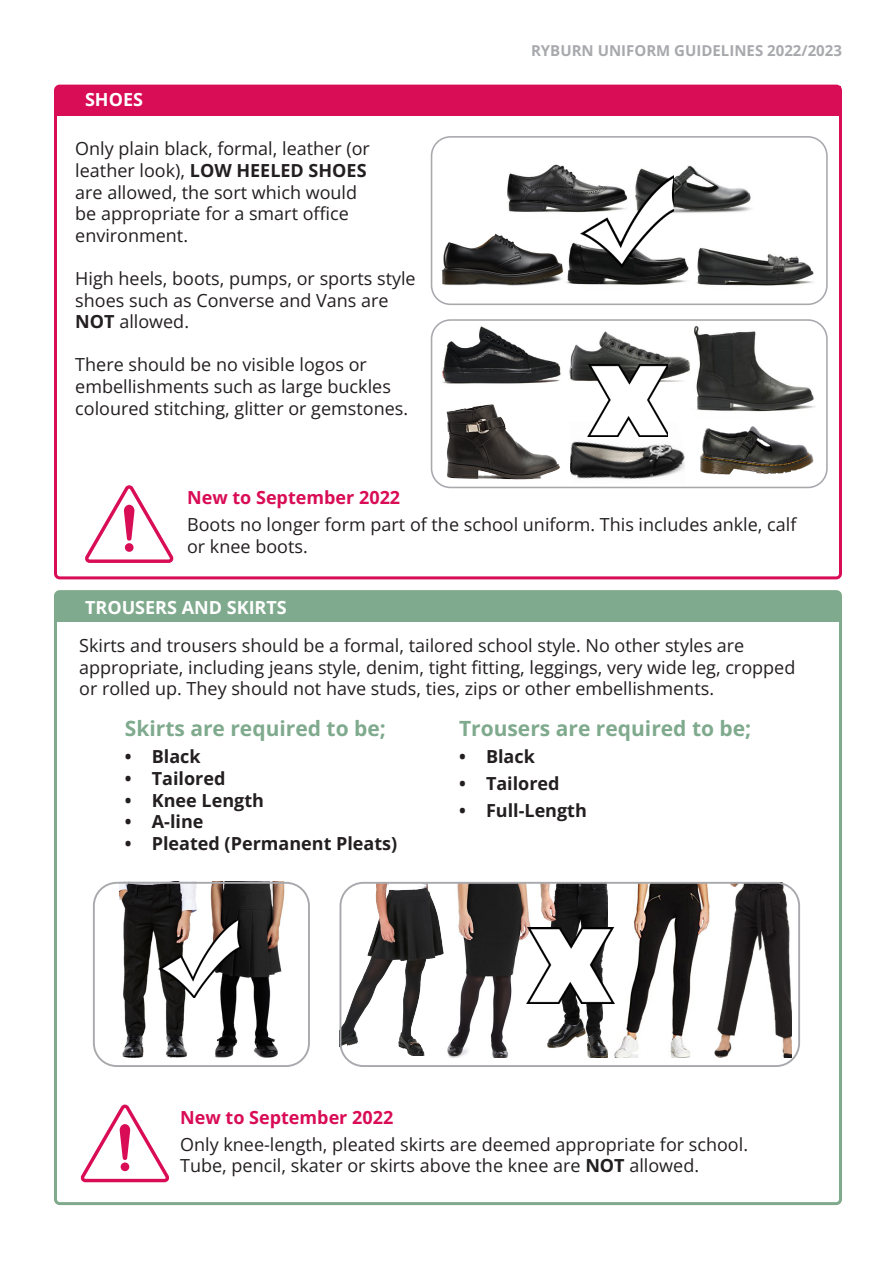
<style>
.page{position:relative;width:893px;height:1263px;background:#fff}
.page>*{position:absolute;margin:0;border:0;box-sizing:border-box;transform-origin:0 0}
.t1{font:700 21px "Open Sans";color:#7faa8d}
.t2{font:18px/21.6px "Open Sans";color:#231f20}
.t3{font:700 18px "Open Sans";color:#231f20}
.t4{font:700 18px "Open Sans";color:#d90c56}
.t5{font:700 18px "Open Sans";color:#fff}
.t6{font:700 15px "Open Sans";color:#a8a9ad}
.s1{font-weight:700}
</style>
<div class="page">
<img style="left:694px;top:326px;width:121px;height:86px">
<img style="left:440px;top:322px;width:250px;height:62px">
<img style="left:570px;top:430px;width:115px;height:49px">
<img style="left:446px;top:404px;width:114px;height:75px">
<img style="left:587px;top:364px;width:80px;height:72px">
<div style="left:431px;top:319px;width:397px;height:169px;border:2px solid #a8a9ad;border-radius:19px"></div>
<img style="left:507px;top:164px;width:244px;height:49px">
<img style="left:442px;top:233px;width:247px;height:53px">
<img style="left:697px;top:248px;width:117px;height:38px">
<img style="left:581px;top:174px;width:93px;height:94px">
<div style="left:431px;top:136px;width:397px;height:169px;border:2px solid #a8a9ad;border-radius:19px"></div>
<img style="left:120px;top:885px;width:77px;height:172px">
<img style="left:210px;top:882px;width:90px;height:175px">
<div style="left:93px;top:882px;width:217px;height:185px;border:2px solid #a8a9ad;border-radius:23px"></div>
<img style="left:158px;top:920px;width:84px;height:77px">
<img style="left:449px;top:885px;width:83px;height:172px">
<img style="left:532px;top:885px;width:77px;height:172px">
<div style="left:56px;top:86px;width:784px;height:30px;background:#d90c56"></div>
<div style="left:54px;top:85px;width:788px;height:494px;border:3px solid #d90c56;border-radius:4px"></div>
<div style="left:56px;top:592px;width:784px;height:29px;background:#7faa8d"></div>
<div style="left:54px;top:590px;width:788px;height:615px;border:3px solid #7faa8d;border-radius:4px"></div>
<svg style="left:81px;top:1104px;width:88px;height:78px"></svg>
<svg style="left:85px;top:485px;width:89px;height:78px"></svg>
<img style="left:609px;top:885px;width:101px;height:172px">
<img style="left:714px;top:882px;width:78px;height:175px">
<img style="left:527px;top:927px;width:88px;height:76px">
<img style="left:342px;top:882px;width:108px;height:174px">
<div style="left:339px;top:882px;width:461px;height:185px;border:2px solid #a8a9ad;border-radius:23px"></div>
<img style="left:686px;top:426px;width:133px;height:63px">
<p class="t5" style="left:85px;top:88px;width:60px">SHOES</p>
<p class="t2" style="left:75px;top:138px;width:296px">Only plain black, formal, leather (or leather look), <span class="s1">LOW HEELED SHOES </span>are allowed, the sort which would be appropriate for a smart office environment.</p>
<p class="t2" style="left:75px;top:267px;width:342px">High heels, boots, pumps, or sports style shoes such as Converse and Vans are<br><span class="s1">NOT</span> allowed.</p>
<p class="t2" style="left:75px;top:354px;width:334px">There should be no visible logos or embellishments such as large buckles coloured stitching, glitter or gemstones.</p>
<p class="t6" style="left:531px;top:40px;width:312px">RYBURN UNIFORM GUIDELINES 2022/2023</p>
<p class="t4" style="left:187px;top:485px;width:215px">New to September 2022</p>
<p class="t2" style="left:187px;top:513px;width:611px">Boots no longer form part of the school uniform. This includes ankle, calf or knee boots.</p>
<p class="t5" style="left:85px;top:595px;width:203px">TROUSERS AND SKIRTS</p>
<p class="t2" style="left:79px;top:634px;width:718px">Skirts and trousers should be a formal, tailored school style. No other styles are appropriate, including jeans style, denim, tight fitting, leggings, very wide leg, cropped or rolled up. They should not have studs, ties, zips or other embellishments.</p>
<p class="t1" style="left:125px;top:714px;width:263px">Skirts are required to be;</p>
<p class="t3" style="left:125px;top:744px;width:77px">• Black</p>
<p class="t3" style="left:125px;top:766px;width:102px">• Tailored</p>
<p class="t3" style="left:125px;top:788px;width:141px">• Knee Length</p>
<p class="t3" style="left:125px;top:809px;width:80px">• A-line</p>
<p class="t3" style="left:125px;top:831px;width:274px">• Pleated (Permanent Pleats)</p>
<p class="t1" style="left:459px;top:714px;width:294px">Trousers are required to be;</p>
<p class="t3" style="left:459px;top:744px;width:77px">• Black</p>
<p class="t3" style="left:459px;top:771px;width:102px">• Tailored</p>
<p class="t3" style="left:459px;top:798px;width:129px">• Full-Length</p>
<p class="t4" style="left:180px;top:1105px;width:215px">New to September 2022</p>
<p class="t2" style="left:180px;top:1133px;width:569px">Only knee-length, pleated skirts are deemed appropriate for school.<br>Tube, pencil, skater or skirts above the knee are <span class="s1">NOT</span> allowed.</p>
</div>
